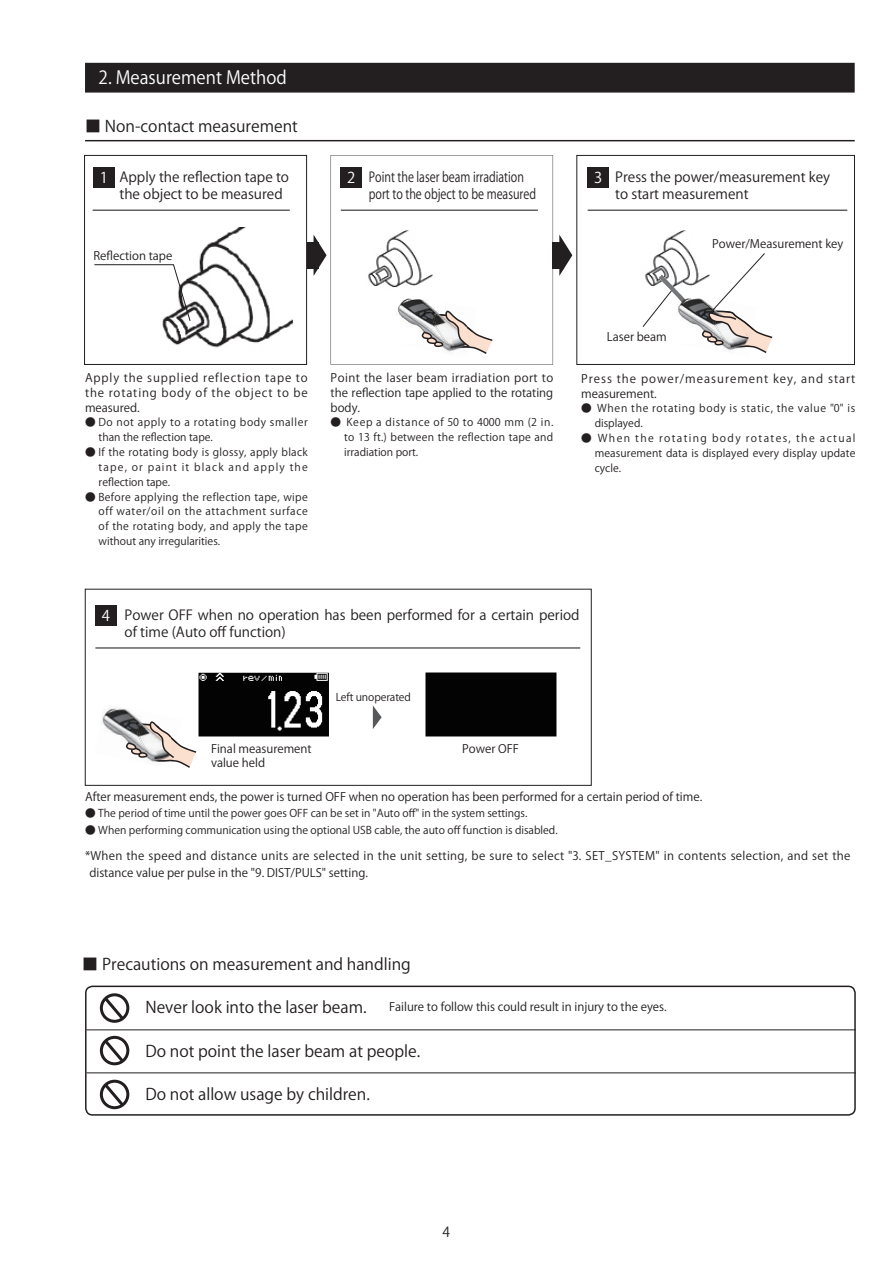
<style>
.page{position:relative;width:893px;height:1263px;background:#fff}
.page>*{position:absolute;margin:0;border:0;box-sizing:border-box;transform-origin:0 0}
.t1{font:18px "Koz Go Pr 6 N";color:#fff;scale:.95 1}
.t2{font:15.9px "Koz Go Pr 6 N";color:#231f20}
.t3{font:14.85px "Koz Go Pr 6 N";color:#fff}
.t4{font:13.8px/17px "Koz Go Pr 6 N";color:#231f20}
.t5{font:13.8px/17px "Koz Go Pr 6 N";color:#231f20;scale:.8 1}
.t6{font:11.7px/14.9px "Koz Go Pr 6 N";color:#231f20;text-align:justify}
.t7{font:11.7px/17px "Koz Go Pr 6 N";letter-spacing:.03em;color:#231f20}
.t8{font:11.7px/14.9px "Koz Go Pr 6 N";letter-spacing:.085em;color:#231f20}
.t9{font:10.65px/14.9px "Koz Go Pr 6 N";color:#231f20;text-align:justify}
.t10{font:10.65px/14.9px "Koz Go Pr 6 N";letter-spacing:.055em;color:#231f20}
.t11{font:10.65px/14.9px "Koz Go Pr 6 N";letter-spacing:.065em;color:#231f20}
.s1{font-size:14.85px;color:#fff}
</style>
<div class="page">
<div style="left:425px;top:672px;width:132px;height:65px;background:#030303"></div>
<img style="left:198px;top:672px;width:131px;height:65px">
<div style="left:85px;top:63px;width:770px;height:30px;background:#231f20;border:2px solid #231f20"></div>
<svg style="left:331px;top:155px;width:222px;height:210px"></svg>
<div style="left:553px;top:242px;width:11px;height:26px;background:#231f20"></div>
<svg style="left:559px;top:235px;width:13px;height:41px"></svg>
<hr style="left:341px;top:210px;width:197px;height:1px;background:#231f20">
<div style="left:588px;top:167px;width:21px;height:20px;background:#231f20"></div>
<hr style="left:588px;top:210px;width:259px;height:1px;background:#231f20">
<img style="left:363px;top:230px;width:81px;height:114px">
<img style="left:645px;top:230px;width:56px;height:56px">
<div style="left:93px;top:167px;width:22px;height:20px;background:#231f20"></div>
<div style="left:84px;top:155px;width:223px;height:210px;border:1px solid #231f20"></div>
<div style="left:307px;top:242px;width:11px;height:26px;background:#231f20"></div>
<svg style="left:314px;top:235px;width:13px;height:40px"></svg>
<hr style="left:93px;top:210px;width:197px;height:1px;background:#231f20">
<img style="left:162px;top:227px;width:131px;height:121px">
<svg style="left:94px;top:264px;width:97px;height:57px"></svg>
<div style="left:95px;top:605px;width:22px;height:20px;background:#231f20"></div>
<hr style="left:95px;top:647px;width:485px;height:1px;background:#231f20">
<svg style="left:373px;top:706px;width:9px;height:23px"></svg>
<hr style="left:85px;top:140px;width:770px;height:1px;background:#231f20">
<img style="left:398px;top:302px;width:79px;height:56px">
<img style="left:390px;top:293px;width:54px;height:51px">
<svg style="left:421px;top:310px;width:71px;height:44px"></svg>
<div style="left:577px;top:155px;width:278px;height:210px;border:1px solid #231f20"></div>
<img style="left:686px;top:298px;width:15px;height:30px">
<svg style="left:642px;top:275px;width:44px;height:52px"></svg>
<svg style="left:701px;top:253px;width:71px;height:100px"></svg>
<img style="left:102px;top:708px;width:31px;height:31px">
<svg style="left:125px;top:715px;width:81px;height:53px"></svg>
<div style="left:100px;top:1080px;width:29px;height:29px;border:3px solid #231f20;border-radius:50%"></div>
<svg style="left:102px;top:1081px;width:25px;height:28px"></svg>
<div style="left:100px;top:1036px;width:29px;height:29px;border:3px solid #231f20;border-radius:50%"></div>
<svg style="left:102px;top:1037px;width:25px;height:28px"></svg>
<div style="left:100px;top:993px;width:29px;height:30px;border:3px solid #231f20;border-radius:50%"></div>
<svg style="left:102px;top:994px;width:25px;height:29px"></svg>
<div style="left:85px;top:985px;width:771px;height:131px;border:2px solid #231f20;border-radius:7px"></div>
<hr style="left:86px;top:1029px;width:770px;height:1px;background:#231f20">
<hr style="left:86px;top:1072px;width:770px;height:1px;background:#231f20">
<h1 class="t1" style="left:99px;top:67px;width:200px">2. Measurement Method</h1>
<h2 class="t2" style="left:85px;top:118px;width:214px">■ Non-contact measurement</h2>
<h3 class="t3" style="left:100px;top:169px;width:10px">1</h3>
<p class="t4" style="left:119px;top:168px;width:171px">Apply the reflection tape to</p>
<h3 class="t3" style="left:594px;top:169px;width:10px">3</h3>
<p class="t4" style="left:119px;top:185px;width:165px">the object to be measured</p>
<p class="t5" style="left:369px;top:168px;width:210px;text-indent:-22px"><span class="s1">2</span> Point the laser beam irradiation port to the object to be measured</p>
<p class="t4" style="left:615px;top:168px;width:216px">Press the power/measurement key to start measurement</p>
<p class="t6" style="left:94px;top:249px;width:80px">Reflection tape</p>
<p class="t6" style="left:712px;top:237px;width:133px">Power/Measurement key</p>
<p class="t6" style="left:85px;top:371px;width:224px">Apply the supplied reflection tape to the rotating body of the object to be measured.</p>
<p class="t10" style="left:99px;top:415px;width:211px;text-indent:-14px">● Do not apply to a rotating body smaller than the reflection tape.</p>
<p class="t9" style="left:99px;top:445px;width:211px;text-indent:-14px">● If the rotating body is glossy, apply black tape, or paint it black and apply the reflection tape.</p>
<p class="t9" style="left:99px;top:489px;width:211px;text-indent:-14px">● Before applying the reflection tape, wipe off water/oil on the attachment surface of the rotating body, and apply the tape without any irregularities.</p>
<p class="t6" style="left:331px;top:371px;width:224px">Point the laser beam irradiation port to the reflection tape applied to the rotating body.</p>
<p class="t9" style="left:344px;top:415px;width:211px;text-indent:-14px">● Keep a distance of 50 to 4000 mm (2 in. to 13 ft.) between the reflection tape and irradiation port.</p>
<p class="t6" style="left:607px;top:329px;width:62px">Laser beam</p>
<p class="t8" style="left:581px;top:372px;width:276px">Press the power/measurement key, and start measurement.</p>
<p class="t11" style="left:595px;top:401px;width:262px;text-indent:-14px">● When the rotating body is static, the value "0" is displayed.</p>
<p class="t9" style="left:595px;top:431px;width:262px;text-indent:-14px">● When the rotating body rotates, the actual measurement data is displayed every display update cycle.</p>
<h3 class="t3" style="left:102px;top:607px;width:10px">4</h3>
<p class="t4" style="left:125px;top:607px;width:456px">Power OFF when no operation has been performed for a certain period of time (Auto off function)</p>
<p class="t9" style="left:336px;top:689px;width:77px">Left unoperated</p>
<p class="t6" style="left:211px;top:742px;width:102px;line-height:13.8px">Final measurement value held</p>
<p class="t6" style="left:462px;top:742px;width:58px">Power OFF</p>
<p class="t6" style="left:85px;top:790px;width:619px">After measurement ends, the power is turned OFF when no operation has been performed for a certain period of time.</p>
<p class="t9" style="left:85px;top:806px;width:444px">● The period of time until the power goes OFF can be set in "Auto off" in the system settings.</p>
<p class="t9" style="left:85px;top:823px;width:474px">● When performing communication using the optional USB cable, the auto off function is disabled.</p>
<p class="t7" style="left:89px;top:847px;width:763px;text-indent:-4px">* When the speed and distance units are selected in the unit setting, be sure to select "3. SET_SYSTEM" in contents selection, and set the distance value per pulse in the "9. DIST/PULS" setting.</p>
<h2 class="t2" style="left:82px;top:955px;width:330px">■ Precautions on measurement and handling</h2>
<h2 class="t2" style="left:145px;top:998px;width:223px">Never look into the laser beam.</h2>
<p class="t6" style="left:389px;top:999px;width:279px">Failure to follow this could result in injury to the eyes.</p>
<h2 class="t2" style="left:145px;top:1042px;width:276px">Do not point the laser beam at people.</h2>
<h2 class="t2" style="left:145px;top:1085px;width:226px">Do not allow usage by children.</h2>
<p class="t4" style="left:443px;top:1224px;width:9px">4</p>
</div>
